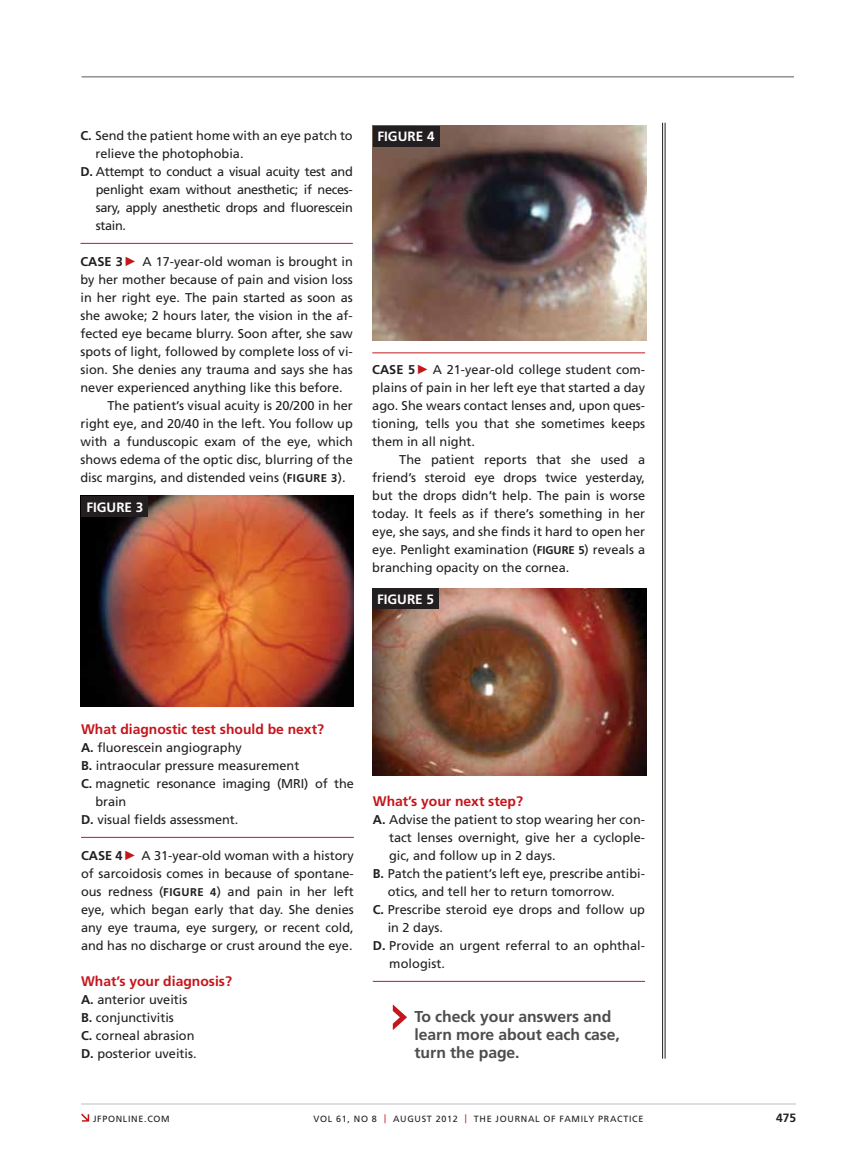
<style>
.page{position:relative;width:851px;height:1161px;background:#fff}
.page>*{position:absolute;margin:0;border:0;box-sizing:border-box;transform-origin:0 0}
.t1{font:700 15.75px/18px "Frutiger LT Std";letter-spacing:-.005em;color:#4d4d4f}
.t2{font:700 13.8px "Frutiger LT Std";color:#c4161c}
.t3{font:700 13.5px "Frutiger LT Std";color:#fff}
.t4{font:12.75px/18px "Frutiger LT Std";color:#231f20;text-align:justify}
.t5{font:12.75px "Frutiger LT Std";letter-spacing:-.025em;color:#231f20}
.t6{font:700 12px "Frutiger LT Std";color:#231f20}
.t7{font:9px "Frutiger LT Std";letter-spacing:.075em;color:#231f20}
.s1{font-weight:700}
.s2{font-family:"Mathematical Pi Six";color:#c4161c}
.s3{font-weight:700;font-size:11.25px}
.s4{color:#c4161c}
</style>
<div class="page">
<svg style="left:81px;top:1114px;width:8px;height:8px"></svg>
<hr style="left:81px;top:1104px;width:715px;height:1px;background:#bcbec0">
<hr style="left:372px;top:352px;width:273px;height:1px;background:#c4161c">
<hr style="left:80px;top:243px;width:273px;height:1px;background:#c4161c">
<hr style="left:664px;top:123px;width:1px;height:936px;background:#231f20">
<hr style="left:662px;top:123px;width:1px;height:936px;background:#231f20">
<img style="left:372px;top:126px;width:274px;height:214px">
<hr style="left:81px;top:837px;width:273px;height:1px;background:#c4161c">
<img style="left:373px;top:588px;width:273px;height:187px">
<hr style="left:373px;top:981px;width:272px;height:1px;background:#c4161c">
<hr style="left:82px;top:77px;width:712px;height:1px;background:#58595b">
<svg style="left:393px;top:1004px;width:14px;height:26px"></svg>
<img style="left:81px;top:496px;width:273px;height:210px">
<div style="left:82px;top:496px;width:66px;height:21px;background:#231f20"></div>
<div style="left:373px;top:126px;width:66px;height:21px;background:#231f20"></div>
<div style="left:372px;top:588px;width:67px;height:21px;background:#231f20"></div>
<p class="t4" style="left:80px;top:126px;width:274px"><span class="s1">C.</span> Send the patient home with an eye patch to</p>
<p class="t4" style="left:95px;top:144px;width:150px">relieve the photophobia.</p>
<p class="t5" style="left:80px;top:164px;width:274px"><span class="s1">D.</span> Attempt to conduct a visual acuity test and</p>
<p class="t5" style="left:96px;top:182px;width:258px">penlight exam without anesthetic; if neces-</p>
<p class="t5" style="left:96px;top:200px;width:258px">sary, apply anesthetic drops and fluorescein</p>
<p class="t4" style="left:96px;top:216px;width:32px">stain.</p>
<p class="t4" style="left:80px;top:252px;width:274px"><span class="s1">CASE 3</span> <span class="s2">C</span> A 17-year-old woman is brought in</p>
<p class="t4" style="left:80px;top:270px;width:274px">by her mother because of pain and vision loss</p>
<p class="t4" style="left:80px;top:288px;width:274px">in her right eye. The pain started as soon as</p>
<p class="t4" style="left:80px;top:306px;width:274px">she awoke; 2 hours later, the vision in the af-</p>
<p class="t4" style="left:80px;top:324px;width:274px">fected eye became blurry. Soon after, she saw</p>
<p class="t4" style="left:80px;top:342px;width:274px">spots of light, followed by complete loss of vi-</p>
<p class="t4" style="left:80px;top:360px;width:274px">sion. She denies any trauma and says she has</p>
<p class="t4" style="left:80px;top:378px;width:264px">never experienced anything like this before.</p>
<p class="t4" style="left:107px;top:396px;width:247px">The patient’s visual acuity is 20/200 in her</p>
<p class="t4" style="left:80px;top:414px;width:274px">right eye, and 20/40 in the left. You follow up</p>
<p class="t4" style="left:80px;top:432px;width:274px">with a funduscopic exam of the eye, which</p>
<p class="t4" style="left:80px;top:450px;width:274px">shows edema of the optic disc, blurring of the</p>
<p class="t4" style="left:80px;top:468px;width:267px">disc margins, and distended veins (<span class="s3">FIGURE 3</span>).</p>
<p class="t3" style="left:86px;top:499px;width:59px">FIGURE 3</p>
<p class="t3" style="left:377px;top:129px;width:59px">FIGURE 4</p>
<p class="t4" style="left:372px;top:360px;width:274px"><span class="s1">CASE 5</span> <span class="s2">C</span> A 21-year-old college student com&shy;plains of pain in her left eye that started a day ago. She wears contact lenses and, upon ques&shy;tioning, tells you that she sometimes keeps them in all night.</p>
<p class="t4" style="left:372px;top:450px;width:274px;text-indent:27px">The patient reports that she used a friend’s steroid eye drops twice yesterday, but the drops didn’t help. The pain is worse today. It feels as if there’s something in her eye, she says, and she finds it hard to open her eye. Penlight examination (<span class="s3">FIGURE 5</span>) reveals a branching opacity on the cornea.</p>
<p class="t3" style="left:377px;top:591px;width:59px">FIGURE 5</p>
<p class="t2" style="left:81px;top:721px;width:244px">What diagnostic test should be next?</p>
<p class="t4" style="left:81px;top:738px;width:220px;text-align:left"><span class="s1">A.</span> fluorescein angiography<br><span class="s1">B.</span> intraocular pressure measurement<br><span class="s1">C.</span> magnetic resonance imaging (MRI</p>
<p class="t4" style="left:304px;top:774px;width:51px">) of the</p>
<p class="t4" style="left:81px;top:792px;width:159px;text-indent:14px">brain<br><span class="s1">D.</span> visual fields assessment.</p>
<p class="t4" style="left:81px;top:846px;width:274px"><span class="s1">CASE 4</span> <span class="s2">C</span> A 31-year-old woman with a history of sarcoidosis comes in because of spontane&shy;ous redness (<span class="s3">figure</span></p>
<p class="t4" style="left:81px;top:882px;width:274px;text-indent:129px"><span class="s3">4</span>) and pain in her left eye, which began early that day. She denies any eye trauma, eye surgery, or recent cold, and has no discharge or crust around the eye.</p>
<p class="t2" style="left:81px;top:973px;width:152px">What’s your diagnosis?</p>
<p class="t4" style="left:81px;top:990px;width:117px;text-align:left"><span class="s1">A.</span> anterior uveitis<br><span class="s1">B.</span> conjunctivitis<br><span class="s1">C.</span> corneal abrasion<br><span class="s1">D.</span> posterior uveitis.</p>
<p class="t2" style="left:373px;top:793px;width:152px">What’s your next step?</p>
<p class="t4" style="left:373px;top:810px;width:274px"><span class="s1">A.</span> Advise the patient to stop wearing her con-</p>
<p class="t4" style="left:389px;top:828px;width:257px">tact lenses overnight, give her a cyclople-</p>
<p class="t4" style="left:389px;top:846px;width:168px">gic, and follow up in 2 days.</p>
<p class="t4" style="left:373px;top:864px;width:274px"><span class="s1">B.</span> Patch the patient’s left eye, prescribe antibi-</p>
<p class="t4" style="left:387px;top:882px;width:228px">otics, and tell her to return tomorrow.</p>
<p class="t4" style="left:373px;top:900px;width:274px"><span class="s1">C.</span> Prescribe steroid eye drops and follow up</p>
<p class="t4" style="left:387px;top:918px;width:57px">in 2 days.</p>
<p class="t4" style="left:373px;top:936px;width:274px"><span class="s1">D.</span> Provide an urgent referral to an ophthal-</p>
<p class="t4" style="left:389px;top:954px;width:57px">mologist.</p>
<p class="t1" style="left:414px;top:1008px;width:207px">To check your answers and learn more about each case, turn the page.</p>
<p class="t7" style="left:93px;top:1113px;width:78px">jfponline.com</p>
<p class="t7" style="left:313px;top:1113px;width:331px">Vol 61, No 8 <span class="s4">|</span> AUGUST 2012 <span class="s4">|</span> The Journal of Family Practice</p>
<p class="t6" style="left:776px;top:1111px;width:22px">475</p>
</div>
